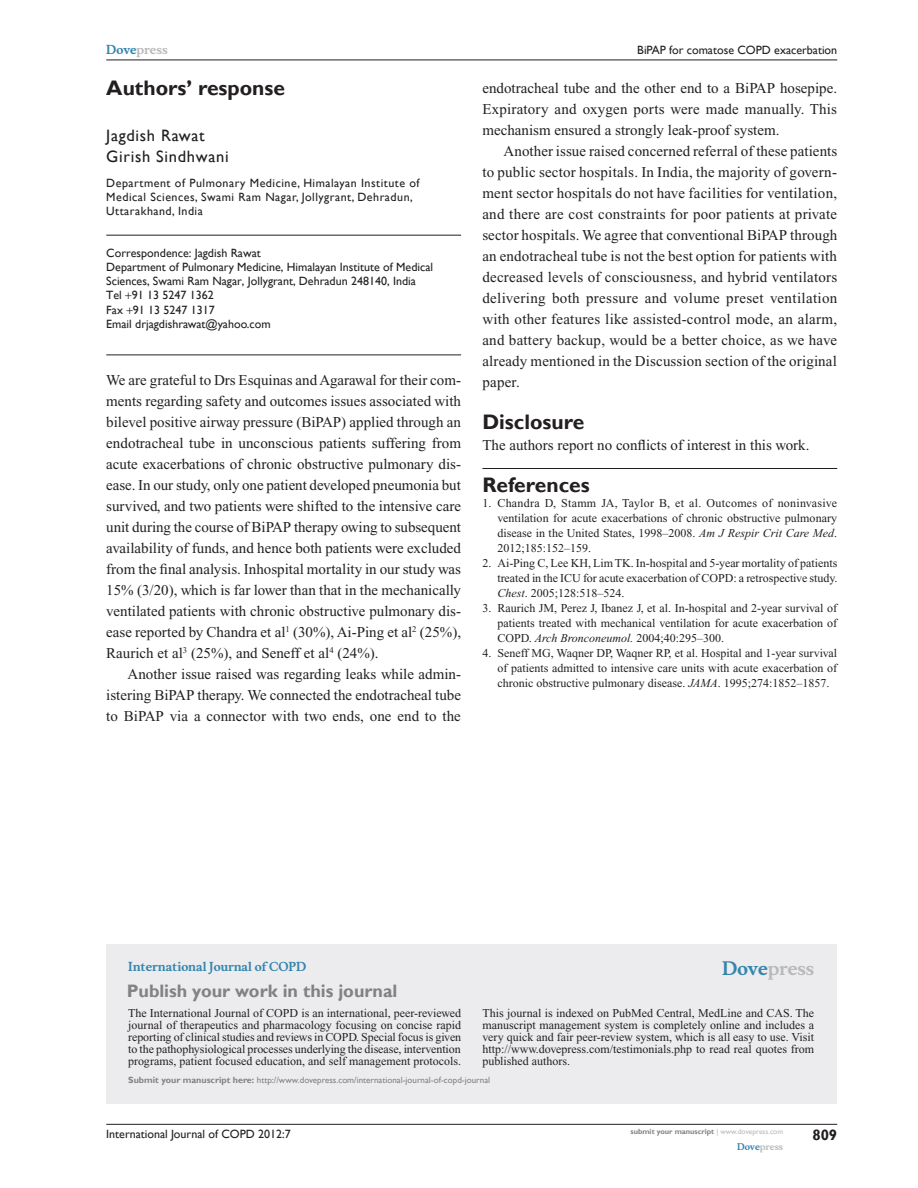
<style>
.page{position:relative;width:918px;height:1188px;background:#fff}
.page>*{position:absolute;margin:0;border:0;box-sizing:border-box;transform-origin:0 0}
.RefH{font:700 21px "Gill Sans";color:#231f20}
.PromBx-H1{font:700 18px "Gill Sans";color:#808285}
.PromBx-Brand{font:700 18px "Musee";color:#b8b9bc}
.AAu{font:16.5px "Gill Sans";letter-spacing:.04em;color:#231f20}
.Tx{font:15px/21px "Times New Roman";letter-spacing:.005em;color:#231f20;text-align:justify}
.TxF{font:15px/21px "Times New Roman";color:#231f20;text-align:justify}
.RunFolio-R{font:700 15px "Gill Sans";color:#231f20}
.RefNL1{font:12px/15px "Times New Roman";color:#231f20;text-align:justify}
.PromBx-Tx{font:12px/12px "Times New Roman";color:#231f20;text-align:justify}
.Corr-Info{font:12px/14.2px "Gill Sans";color:#231f20}
.AAuAff{font:12px/14.2px "Gill Sans";letter-spacing:.04em;color:#231f20}
.RunF-R{font:12px "Gill Sans";color:#231f20}
.RunH-R{font:12px "Gill Sans";color:#231f20}
.PromBx-JrnlName{font:700 12px "Musee";color:#3485ae}
.RunH-Brand-R{font:700 12px "Musee";color:#b8b9bc}
.PromBx-SubmitMssWebA{font:9px "Gill Sans";color:#808285}
.RunF-Brand-R{font:700 9px "Musee";color:#b8b9bc}
.RunF-SubmityourMS-R{font:700 7.5px "Gill Sans";color:#808285}
.s1{color:#3485ae}
.s2{font-style:italic}
.s3{font-weight:700}
.s4{font-weight:400;color:#b8b9bc}
</style>
<div class="page">
<div style="left:106px;top:944px;width:731px;height:159px;background:#ececee"></div>
<hr style="left:106px;top:235px;width:355px;height:1px;background:#231f20">
<hr style="left:106px;top:355px;width:355px;height:1px;background:#231f20">
<hr style="left:482px;top:468px;width:355px;height:1px;background:#231f20">
<hr style="left:106px;top:1124px;width:731px;height:1px;background:#231f20">
<hr style="left:106px;top:60px;width:731px;height:1px;background:#231f20">
<p class="RunH-Brand-R" style="left:106px;top:43px;width:63px"><span class="s1">Dove</span>press</p>
<h1 class="RefH" style="left:106px;top:76px;width:180px">Authors’ response</h1>
<p class="AAu" style="left:106px;top:126px;width:100px">Jagdish Rawat</p>
<p class="AAu" style="left:106px;top:147px;width:124px">Girish Sindhwani</p>
<p class="AAuAff" style="left:106px;top:176px;width:315px">Department of Pulmonary Medicine, Himalayan Institute of<br>Medical Sciences, Swami Ram Nagar, Jollygrant, Dehradun,<br>Uttarakhand, India</p>
<p class="Corr-Info" style="left:106px;top:246px;width:328px">Correspondence: Jagdish Rawat<br>Department of Pulmonary Medicine, Himalayan Institute of Medical Sciences, Swami Ram Nagar, Jollygrant, Dehradun 248140, India Tel 91 13 5247 1362<br>Fax 91 13 5247 1317<br>Email drjagdishrawat@yahoo.com</p>
<p class="TxF" style="left:106px;top:370px;width:356px">We are grateful to Drs Esquinas and Agarawal for their com&shy;ments regarding safety and outcomes issues associated with bilevel positive airway pressure (BiPAP) applied through an endotracheal tube in unconscious patients suffering from acute exacerbations of chronic obstructive pulmonary dis&shy;ease. In our study, only one patient developed pneumonia but survived, and two patients were shifted to the intensive care unit during the course of BiPAP therapy owing to subsequent availability of funds, and hence both patients were excluded from the final analysis. Inhospital mortality in our study was 15% (3/20), which is far lower than that in the mechanically ventilated patients with chronic obstructive pulmonary dis&shy;ease reported by Chandra et al<sup>1</sup> (30%), Ai-Ping et al<sup>2</sup> (25%), Raurich et al<sup>3</sup> (25%), and Seneff et al<sup>4</sup> (24%).</p>
<p class="Tx" style="left:106px;top:664px;width:356px;text-indent:21px">Another issue raised was regarding leaks while admin&shy;istering BiPAP therapy. We connected the endotracheal tube to BiPAP via a connector with two ends, one end to the</p>
<p class="RunH-R" style="left:637px;top:43px;width:202px">BiPAP for comatose COPD exacerbation</p>
<p class="Tx" style="left:482px;top:77px;width:356px">endotracheal tube and the other end to a BiPAP hosepipe.<br>Expiratory and oxygen ports were made manually. This mechanism ensured a strongly leak-proof system.</p>
<p class="Tx" style="left:482px;top:140px;width:357px;text-indent:21px">Another issue raised concerned referral of these patients to public sector hospitals. In India, the majority of govern&shy;ment sector hospitals do not have facilities for ventilation, and there are cost constraints for poor patients at private sector hospitals. We agree that conventional BiPAP through an endotracheal tube is not the best option for patients with decreased levels of consciousness, and hybrid ventilators delivering both pressure and volume preset ventilation with other features like assisted-control mode, an alarm, and battery backup, would be a better choice, as we have already mentioned in the Discussion section of the original paper.</p>
<h1 class="RefH" style="left:482px;top:409px;width:103px">Disclosure</h1>
<p class="TxF" style="left:482px;top:434px;width:329px">The authors report no conflicts of interest in this work.</p>
<p class="RefH" style="left:482px;top:472px;width:109px">References</p>
<p class="RefNL1" style="left:497px;top:495px;width:341px;text-indent:-15px">1. Chandra D, Stamm JA, Taylor B, et al. Outcomes of noninvasive ventilation for acute exacerbations of chronic obstructive pulmonary disease in the United States, 1998–2008. <span class="s2">Am J Respir Crit Care Med</span>.<br>2012;185:152–159.</p>
<p class="RefNL1" style="left:497px;top:555px;width:342px;text-indent:-15px">2. Ai-Ping C, Lee KH, Lim TK. In-hospital and 5-year mortality of patients treated in the ICU for acute exacerbation of COPD: a retrospective study.<br><span class="s2">Chest</span>. 2005;128:518–524.</p>
<p class="RefNL1" style="left:497px;top:600px;width:341px;text-indent:-15px">3. Raurich JM, Perez J, Ibanez J, et al. In-hospital and 2-year survival of patients treated with mechanical ventilation for acute exacerbation of COPD. <span class="s2">Arch Bronconeumol.</span> 2004;40:295–300.</p>
<p class="RefNL1" style="left:497px;top:645px;width:341px;text-indent:-15px">4. Seneff MG, Waqner DP, Waqner RP, et al. Hospital and 1-year survival of patients admitted to intensive care units with acute exacerbation of chronic obstructive pulmonary disease. <span class="s2">JAMA</span>. 1995;274:1852–1857.</p>
<p class="PromBx-JrnlName" style="left:128px;top:959px;width:180px">International Journal of COPD</p>
<p class="PromBx-H1" style="left:127px;top:980px;width:272px">Publish your work in this journal</p>
<p class="PromBx-Brand" style="left:722px;top:958px;width:94px"><span class="s1">Dove</span>press</p>
<p class="PromBx-Tx" style="left:128px;top:1007px;width:334px">The International Journal of COPD is an international, peer-reviewed journal of therapeutics and pharmacology focusing on concise rapid reporting of clinical studies and reviews in COPD. Special focus is given to the pathophysiological processes underlying the disease, intervention programs, patient focused education, and self management protocols.</p>
<p class="PromBx-Tx" style="left:482px;top:1007px;width:333px">This journal is indexed on PubMed Central, MedLine and CAS. The manuscript management system is completely online and includes a very quick and fair peer-review system, which is all easy to use. Visit http://www.dovepress.com/testimonials.php to read real quotes from published authors.</p>
<p class="PromBx-SubmitMssWebA" style="left:128px;top:1075px;width:363px"><span class="s3">Submit your manuscript here:</span> http://www.dovepress.com/international-journal-of-copd-journal</p>
<p class="RunF-R" style="left:106px;top:1127px;width:186px">International Journal of COPD 2012:7</p>
<p class="RunF-SubmityourMS-R" style="left:631px;top:1127px;width:154px">submit your manuscript <span class="s4">| www.dovepress.com</span></p>
<p class="RunF-Brand-R" style="left:737px;top:1141px;width:48px"><span class="s1">Dove</span>press</p>
<p class="RunFolio-R" style="left:812px;top:1126px;width:26px">809</p>
</div>
